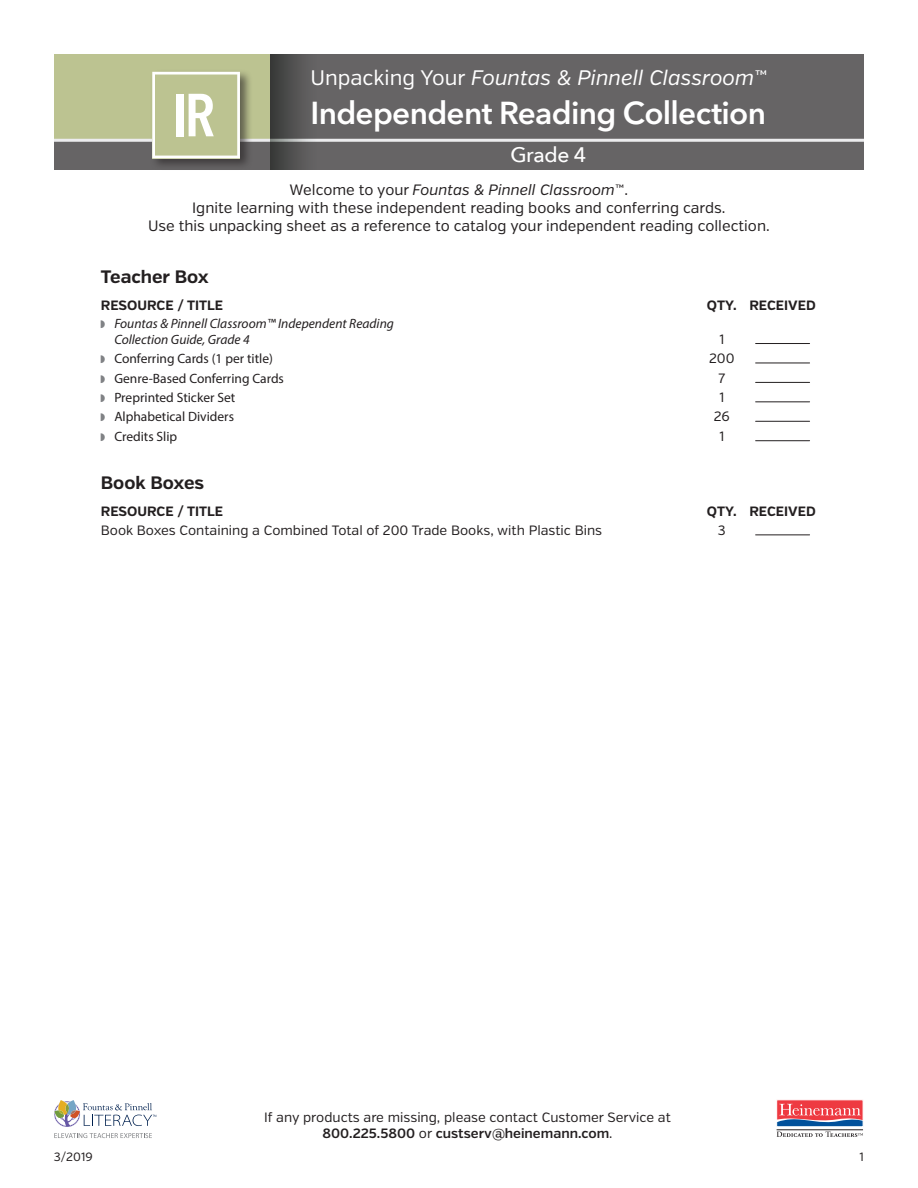
<style>
.page{position:relative;width:918px;height:1188px;background:#fff}
.page>*{position:absolute;margin:0;border:0;box-sizing:border-box;transform-origin:0 0}
.t1{font:600 31.5px "Avenir Next LT Pro";letter-spacing:-.02em;color:#fff}
.t2{font:italic 21px "Verb";color:#fff}
.t3{font:500 21px "Avenir Next LT Pro";letter-spacing:-.025em;color:#fff}
.t4{font:700 18px "Verb";color:#231f20}
.t5{font:15px/18px "Verb";color:#231f20;text-align:center}
.t6{font:13.5px/16.2px "Verb";color:#231f20;text-align:center}
.t7{font:13.5px "Myriad Pro";color:#231f20}
.t8{font:italic 13.5px/16.2px "Myriad Pro";color:#231f20}
.t9{font:700 13.5px "Verb";color:#231f20}
.t10{font:12px "Verb";color:#231f20}
.s1{font-style:normal}
.s2{font-style:italic}
.s3{font-weight:600}
</style>
<div class="page">
<hr style="left:756px;top:343px;width:54px;height:1px;background:#231f20">
<hr style="left:756px;top:363px;width:54px;height:1px;background:#231f20">
<hr style="left:756px;top:382px;width:54px;height:1px;background:#231f20">
<hr style="left:756px;top:402px;width:54px;height:1px;background:#231f20">
<hr style="left:756px;top:421px;width:54px;height:1px;background:#231f20">
<hr style="left:756px;top:440px;width:54px;height:1px;background:#231f20">
<hr style="left:756px;top:535px;width:54px;height:1px;background:#231f20">
<svg style="left:54px;top:1133px;width:98px;height:5px"></svg>
<svg style="left:54px;top:1100px;width:102px;height:27px"></svg>
<svg style="left:777px;top:1102px;width:86px;height:35px"></svg>
<div style="left:776px;top:1100px;width:87px;height:27px;border:1px solid #fff"></div>
<div style="left:54px;top:54px;width:810px;height:116px;background:#666465"></div>
<div style="left:54px;top:54px;width:216px;height:87px;background:#bcc391"></div>
<hr style="left:54px;top:139px;width:810px;height:3px;background:#ececee">
<svg style="left:270px;top:54px;width:115px;height:116px"></svg>
<div style="left:150px;top:69px;width:102px;height:102px;background:#231f20;opacity:.6"></div>
<svg style="left:152px;top:72px;width:88px;height:86px"></svg>
<h2 class="t2" style="left:310px;top:65px;width:459px"><span class="s1">Unpacking Your</span> Fountas &amp; Pinnell Classroom<span class="s1">™</span></h2>
<h1 class="t1" style="left:310px;top:93px;width:457px">Independent Reading Collection</h1>
<h2 class="t3" style="left:510px;top:142px;width:77px">Grade 4</h2>
<p class="t5" style="left:148px;top:181px;width:623px">Welcome to your <span class="s2">Fountas &amp; Pinnell Classroom</span>™.<br>Ignite learning with these independent reading books and conferring cards.<br>Use this unpacking sheet as a reference to catalog your independent reading collection.</p>
<p class="t4" style="left:101px;top:266px;width:109px">Teacher Box</p>
<p class="t9" style="left:101px;top:297px;width:124px">RESOURCE / TITLE</p>
<p class="t9" style="left:707px;top:297px;width:110px">QTY. RECEIVED</p>
<p class="t8" style="left:114px;top:315px;width:281px">Fountas &amp; Pinnell Classroom™ Independent Reading<br>Collection Guide, Grade 4</p>
<p class="t6" style="left:719px;top:331px;width:6px">1</p>
<p class="t7" style="left:114px;top:350px;width:160px">Conferring Cards (1 per title)</p>
<p class="t6" style="left:709px;top:351px;width:27px">200</p>
<p class="t7" style="left:114px;top:370px;width:171px">Genre-Based Conferring Cards</p>
<p class="t6" style="left:718px;top:370px;width:8px">7</p>
<p class="t7" style="left:114px;top:389px;width:123px">Preprinted Sticker Set</p>
<p class="t6" style="left:719px;top:389px;width:6px">1</p>
<p class="t7" style="left:114px;top:409px;width:121px">Alphabetical Dividers</p>
<p class="t6" style="left:714px;top:409px;width:18px">26</p>
<p class="t7" style="left:114px;top:428px;width:64px">Credits Slip</p>
<p class="t6" style="left:719px;top:428px;width:6px">1</p>
<p class="t4" style="left:101px;top:471px;width:105px">Book Boxes</p>
<p class="t9" style="left:101px;top:503px;width:124px">RESOURCE / TITLE</p>
<p class="t9" style="left:707px;top:503px;width:110px">QTY. RECEIVED</p>
<p class="t6" style="left:101px;top:522px;width:503px">Book Boxes Containing a Combined Total of 200 Trade Books, with Plastic Bins</p>
<p class="t6" style="left:718px;top:522px;width:9px">3</p>
<p class="t6" style="left:264px;top:1109px;width:408px">If any products are missing, please contact Customer Service at<br><span class="s3">800.225.5800</span> or <span class="s3">custserv@heinemann.com</span>.</p>
<p class="t10" style="left:54px;top:1150px;width:40px">3/2019</p>
<p class="t10" style="left:860px;top:1150px;width:6px">1</p>
</div>
